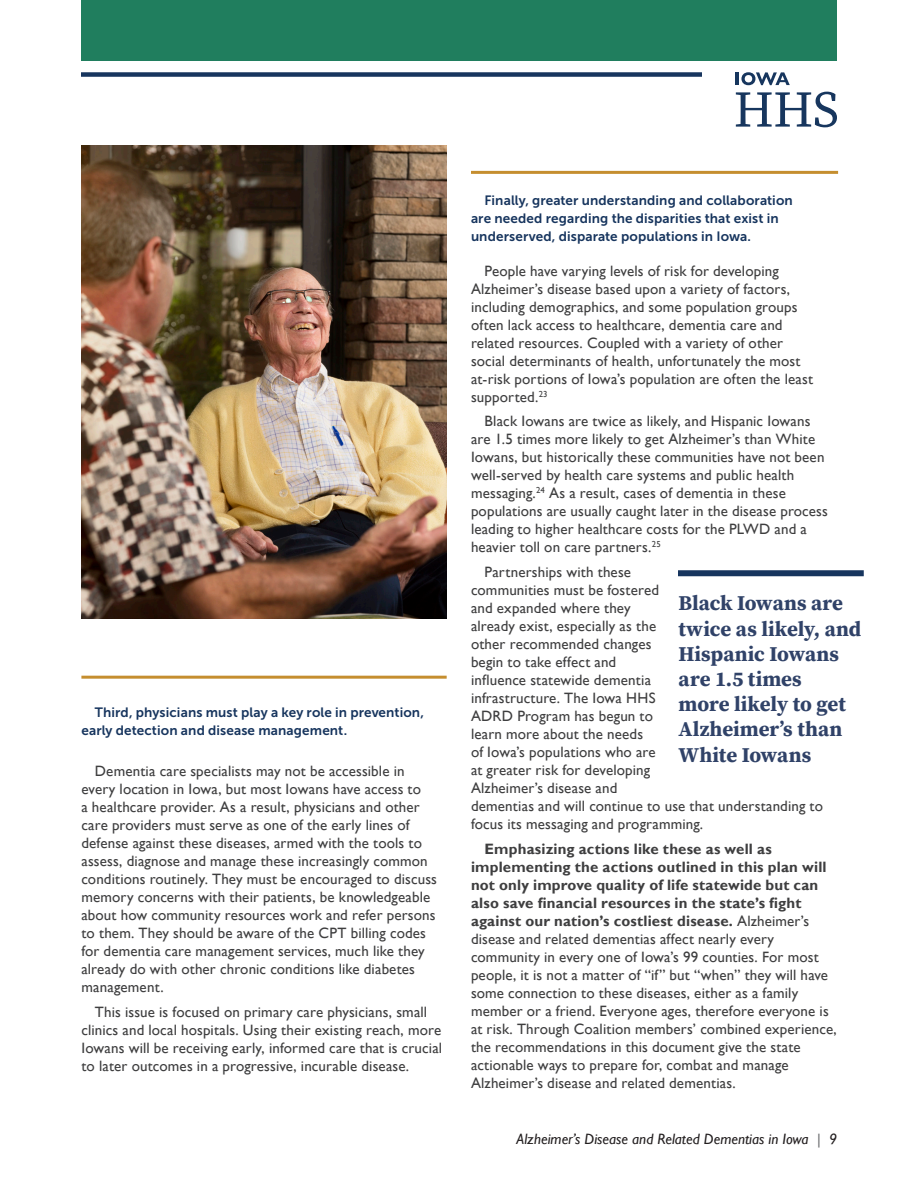
<style>
.page{position:relative;width:918px;height:1188px;background:#fff}
.page>*{position:absolute;margin:0;border:0;box-sizing:border-box;transform-origin:0 0}
.Credential_body_p{font:21px/25.2px "Source Serif Variable";letter-spacing:-.005em;color:#304268}
.Body_P{font:15px/18px "Gill Sans";letter-spacing:.01em;color:#3e3e3f}
.t1{font:italic 15px "Gill Sans";color:#231f20}
.Body_P-2{font:13.5px/18px "Museo Sans 700";letter-spacing:.01em;color:#17355e}
.s1{font-weight:700}
.s2{color:#6c6d70}
</style>
<div class="page">
<div style="left:81px;top:0;width:756px;height:61px;background:#207e5e"></div>
<div style="left:81px;top:72px;width:621px;height:5px;background:#17355e"></div>
<svg style="left:736px;top:92px;width:101px;height:35px"></svg>
<svg style="left:736px;top:72px;width:54px;height:13px"></svg>
<hr style="left:81px;top:676px;width:366px;height:3px;background:#c58e2f">
<hr style="left:471px;top:171px;width:367px;height:3px;background:#c58e2f">
<img style="left:81px;top:146px;width:366px;height:473px">
<div style="left:678px;top:570px;width:186px;height:6px;background:#17355e"></div>
<p class="Body_P-2" style="left:81px;top:703px;width:344px;text-indent:14px">Third, physicians must play a key role in prevention, early detection and disease management.</p>
<p class="Body_P" style="left:81px;top:762px;width:357px;text-indent:14px">Dementia care specialists may not be accessible in every location in Iowa, but most Iowans have access to<br>a healthcare provider. As a result, physicians and other care providers must serve as one of the early lines of defense against these diseases, armed with the tools to assess, diagnose and manage these increasingly common conditions routinely. They must be encouraged to discuss memory concerns with their patients, be knowledgeable about how community resources work and refer persons to them. They should be aware of the CPT billing codes for dementia care management services, much like they already do with other chronic conditions like diabetes management.</p>
<p class="Body_P" style="left:81px;top:1003px;width:362px;text-indent:14px">This issue is focused on primary care physicians, small clinics and local hospitals. Using their existing reach, more Iowans will be receiving early, informed care that is crucial to later outcomes in a progressive, incurable disease.</p>
<p class="Body_P-2" style="left:471px;top:192px;width:323px;text-indent:14px">Finally, greater understanding and collaboration are needed regarding the disparities that exist in underserved, disparate populations in Iowa.</p>
<p class="Body_P" style="left:471px;top:262px;width:344px;text-indent:14px">People have varying levels of risk for developing Alzheimer’s disease based upon a variety of factors, including demographics, and some population groups often lack access to healthcare, dementia care and related resources. Coupled with a variety of other social determinants of health, unfortunately the most at-risk portions of Iowa’s population are often the least supported.<sup>23</sup></p>
<p class="Body_P" style="left:471px;top:413px;width:359px;text-indent:14px">Black Iowans are twice as likely, and Hispanic Iowans are 1.5 times more likely to get Alzheimer’s than White Iowans, but historically these communities have not been well-served by health care systems and public health messaging.<sup>24</sup> As a result, cases of dementia in these populations are usually caught later in the disease process leading to higher healthcare costs for the PLWD and a heavier toll on care partners.<sup>25</sup></p>
<p class="Body_P" style="left:471px;top:563px;width:354px;text-indent:14px">Partnerships with these<br>communities must be fostered<br>and expanded where they<br>already exist, especially as the<br>other recommended changes<br>begin to take effect and<br>influence statewide dementia<br>infrastructure. The Iowa HHS<br>ADRD Program has begun to<br>learn more about the needs<br>of Iowa’s populations who are<br>at greater risk for developing<br>Alzheimer’s disease and<br>dementias and will continue to use that understanding to focus its messaging and programming.</p>
<p class="Body_P" style="left:471px;top:840px;width:367px;text-indent:14px"><span class="s1">Emphasizing actions like these as well as implementing the actions outlined in this plan will not only improve quality of life statewide but can also save financial resources in the state’s fight against our nation’s costliest disease.</span> Alzheimer’s disease and related dementias affect nearly every community in every one of Iowa’s 99 counties. For most people, it is not a matter of “if” but “when” they will have some connection to these diseases, either as a family member or a friend. Everyone ages, therefore everyone is at risk. Through Coalition members’ combined experience, the recommendations in this document give the state actionable ways to prepare for, combat and manage Alzheimer’s disease and related dementias.</p>
<p class="Credential_body_p" style="left:679px;top:591px;width:184px">Black Iowans are twice as likely, and<br>Hispanic Iowans are 1.5 times<br>more likely to get<br>Alzheimer’s than<br>White Iowans</p>
<p class="t1" style="left:517px;top:1131px;width:322px">Alzheimer’s Disease and Related Dementias in Iowa <span class="s2">|</span> 9</p>
</div>
